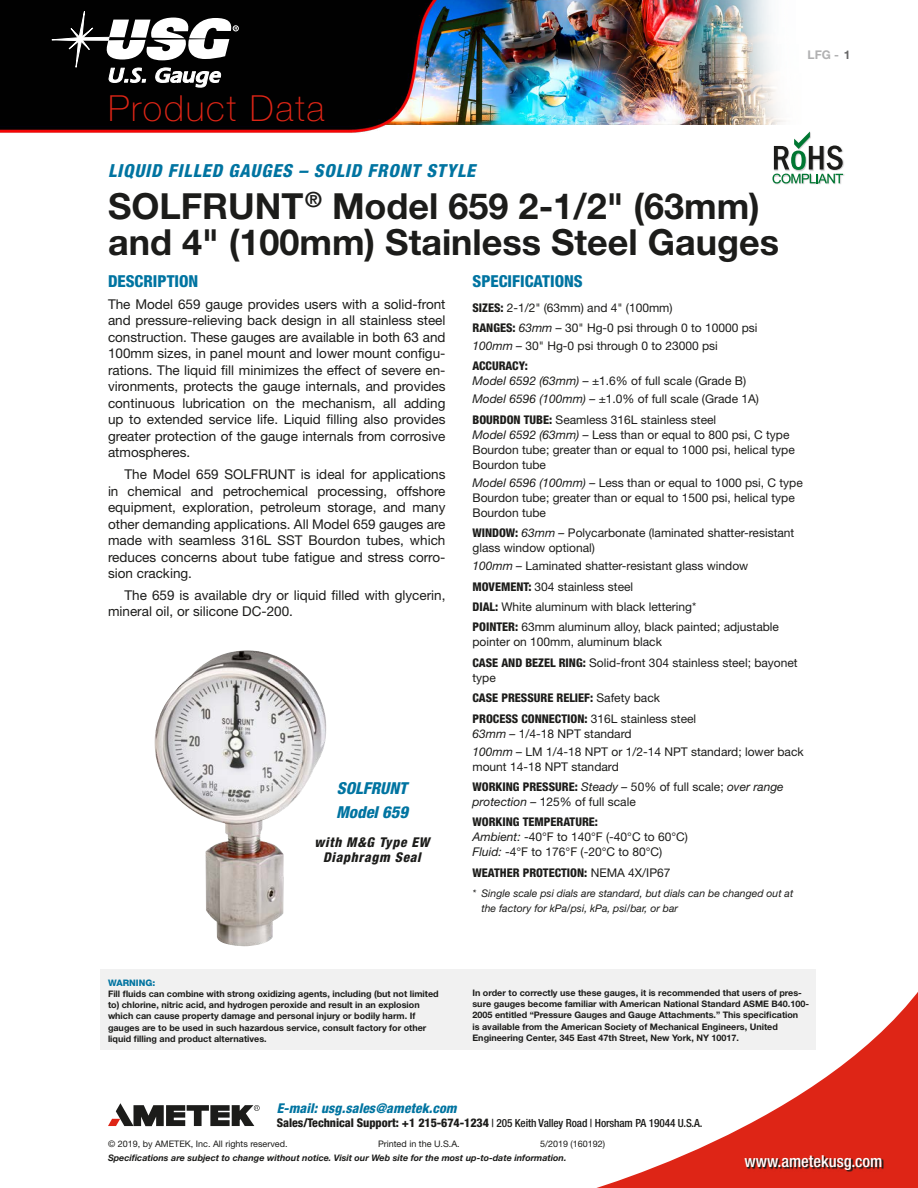
<style>
.page{position:relative;width:918px;height:1188px;background:#fff}
.page>*{position:absolute;margin:0;border:0;box-sizing:border-box;transform-origin:0 0}
.t1{font:700 36px/36px "Helvetica Neue";color:#1c1c1a}
.t2{font:100 36px "Helvetica Neue";letter-spacing:.05em;color:#de2516}
.t3{font:italic 800 condensed 18px "Helvetica Neue";letter-spacing:.05em;color:#0074a1}
.t4{font:800 condensed 16.5px "Helvetica Neue";color:#0074a1}
.t5{font:500 condensed 16.5px "Helvetica Neue";color:#fff}
.t6{font:italic 800 condensed 16.5px/24px "Helvetica Neue";color:#0074a1}
.t7{font:13.5px/16.5px "Helvetica Neue";color:#1c1c1a;text-align:justify}
.t8{font:italic 800 condensed 13.5px "Helvetica Neue";letter-spacing:.01em;color:#0074a1}
.t9{font:italic 800 condensed 13.5px/15px "Helvetica Neue";letter-spacing:.05em;color:#1c1c1a;text-align:center}
.t10{font:12px/20.4px "Helvetica Neue";color:#1c1c1a}
.t11{font:800 condensed 12px/20.4px "Helvetica Neue";color:#1c1c1a}
.t12{font:700 12px "Helvetica Neue";color:#b1b1b2}
.t13{font:500 condensed 11.25px "Helvetica Neue";letter-spacing:-.01em;color:#1c1c1a}
.t14{font:italic 10.5px/15px "Helvetica Neue";color:#1c1c1a}
.t15{font:700 9px/11.2px "Helvetica Neue";color:#1c1c1a}
.t16{font:italic 700 9px "Helvetica Neue";color:#1c1c1a}
.t17{font:9px "Helvetica Neue";color:#1c1c1a}
.t18{font:800 9px "Helvetica Neue";color:#0074a1}
.s1{color:#686869}
.s2{font-weight:800;font-stretch:condensed}
.s3{font-style:italic}
.s4{font-weight:400;font-stretch:normal}
.s5{font-weight:400;font-style:italic;font-stretch:normal}
.s6{font-weight:800;font-size:12px}
</style>
<div class="page">
<svg style="left:547px;top:992px;width:371px;height:196px"></svg>
<img style="left:0;top:0;width:785px;height:133px">
<svg style="left:108px;top:1103px;width:152px;height:23px"></svg>
<svg style="left:745px;top:1157px;width:139px;height:15px;background:#9f2116"></svg>
<svg style="left:52px;top:11px;width:186px;height:76px"></svg>
<div style="left:100px;top:969px;width:716px;height:80px;background:#f1f1f1"></div>
<img style="left:155px;top:650px;width:172px;height:297px">
<img style="left:772px;top:131px;width:72px;height:54px">
<svg style="left:773px;top:132px;width:70px;height:51px"></svg>
<h1 class="t2" style="left:108px;top:88px;width:218px">Product Data</h1>
<p class="t12" style="left:808px;top:47px;width:44px">LFG - <span class="s1">1</span></p>
<h2 class="t3" style="left:108px;top:159px;width:369px">LIQUID FILLED GAUGES – SOLID FRONT STYLE</h2>
<h1 class="t1" style="left:108px;top:188px;width:673px">SOLFRUNT<sup>®</sup> Model 659 2-1/2" (63mm) and 4" (100mm) Stainless Steel Gauges</h1>
<h3 class="t4" style="left:108px;top:271px;width:92px">DESCRIPTION</h3>
<p class="t7" style="left:108px;top:295px;width:339px">The Model 659 gauge provides users with a solid-front and pressure-relieving back design in all stainless steel construction. These gauges are available in both 63 and 100mm sizes, in panel mount and lower mount configu&shy;rations. The liquid fill minimizes the effect of severe en&shy;vironments, protects the gauge internals, and provides continuous lubrication on the mechanism, all adding up to extended service life. Liquid filling also provides greater protection of the gauge internals from corrosive atmospheres.</p>
<p class="t7" style="left:108px;top:466px;width:339px;text-indent:16px">The Model 659 SOLFRUNT is ideal for applications in chemical and petrochemical processing, offshore equipment, exploration, petroleum storage, and many other demanding applications. All Model 659 gauges are made with seamless 316L SST Bourdon tubes, which reduces concerns about tube fatigue and stress corro&shy;sion cracking.</p>
<p class="t7" style="left:108px;top:587px;width:339px;text-indent:16px">The 659 is available dry or liquid filled with glycerin, mineral oil, or silicone DC-200.</p>
<h3 class="t4" style="left:472px;top:271px;width:112px">SPECIFICATIONS</h3>
<p class="t10" style="left:472px;top:297px;width:287px"><span class="s2">SIZES:</span> 2-1/2" (63mm) and 4" (100mm)<br><span class="s2">RANGES:</span> <span class="s3">63mm –</span> 30" Hg-0 psi through 0 to 10000 psi</p>
<p class="t10" style="left:472px;top:335px;width:247px"><span class="s3">100mm –</span> 30" Hg-0 psi through 0 to 23000 psi<br><span class="s2">ACCURACY:</span></p>
<p class="t10" style="left:472px;top:372px;width:288px;line-height:18px"><span class="s3">Model 6592 (63mm) –</span> ±1.6% of full scale (Grade B)<br><span class="s3">Model 6596 (100mm) –</span> ±1.0% of full scale (Grade 1A)</p>
<p class="t10" style="left:472px;top:412px;width:324px;line-height:15px"><span class="s2">BOURDON TUBE:</span> Seamless 316L stainless steel<br><span class="s3">Model 6592 (63mm) –</span> Less than or equal to 800 psi, C type Bourdon tube; greater than or equal to 1000 psi, helical type Bourdon tube</p>
<p class="t10" style="left:472px;top:475px;width:332px;line-height:15px"><span class="s3">Model 6596 (100mm) –</span> Less than or equal to 1000 psi, C type<br>Bourdon tube; greater than or equal to 1500 psi, helical type<br>Bourdon tube</p>
<p class="t10" style="left:472px;top:525px;width:323px;line-height:15px"><span class="s2">WINDOW:</span> <span class="s3">63mm –</span> Polycarbonate (laminated shatter-resistant glass window optional)</p>
<p class="t10" style="left:472px;top:556px;width:308px"><span class="s3">100mm –</span> Laminated shatter-resistant glass window <span class="s2">MOVEMENT:</span> 304 stainless steel<br><span class="s2">DIAL:</span> White aluminum with black lettering*<br><span class="s2">POINTER:</span> 63mm aluminum alloy, black painted; adjustable</p>
<p class="t10" style="left:472px;top:632px;width:327px">pointer on 100mm, aluminum black<br><span class="s2">CASE AND BEZEL RING:</span> Solid-front 304 stainless steel; bayonet</p>
<p class="t11" style="left:472px;top:667px;width:225px"><span class="s4">type<br></span>CASE PRESSURE RELIEF: <span class="s4">Safety back<br></span>PROCESS CONNECTION: <span class="s4">316L stainless steel</span></p>
<p class="t10" style="left:472px;top:724px;width:333px;line-height:18px"><span class="s3">63mm –</span> 1/4-18 NPT standard<br><span class="s3">100mm –</span> LM 1/4-18 NPT or 1/2-14 NPT standard; lower back</p>
<p class="t10" style="left:472px;top:756px;width:313px">mount 14-18 NPT standard<br><span class="s2">WORKING PRESSURE:</span> <span class="s3">Steady –</span> 50% of full scale; <span class="s3">over range</span></p>
<p class="t11" style="left:472px;top:791px;width:165px"><span class="s5">protection –</span> <span class="s4">125% of full scale<br></span>WORKING TEMPERATURE:</p>
<p class="t10" style="left:472px;top:829px;width:217px;line-height:15px"><span class="s3">Ambient:</span> -40°F to 140°F (-40°C to 60°C)<br><span class="s3">Fluid:</span> -4°F to 176°F (-20°C to 80°C)</p>
<p class="t11" style="left:472px;top:862px;width:199px">WEATHER PROTECTION: <span class="s4">NEMA 4X/IP67</span></p>
<p class="t14" style="left:481px;top:886px;width:313px;text-indent:-9px">* Single scale psi dials are standard, but dials can be changed out at the factory for kPa/psi, kPa, psi/bar, or bar</p>
<h3 class="t6" style="left:336px;top:776px;width:73px">SOLFRUNT<br>Model 659</h3>
<p class="t9" style="left:315px;top:834px;width:116px">with M&amp;G Type EW<br>Diaphragm Seal</p>
<p class="t18" style="left:108px;top:977px;width:49px">WARNING:</p>
<p class="t15" style="left:108px;top:988px;width:332px">Fill fluids can combine with strong oxidizing agents, including (but not limited to) chlorine, nitric acid, and hydrogen peroxide and result in an explosion which can cause property damage and personal injury or bodily harm. If gauges are to be used in such hazardous service, consult factory for other liquid filling and product alternatives.</p>
<p class="t15" style="left:472px;top:987px;width:338px">In order to correctly use these gauges, it is recommended that users of pres&shy;sure gauges become familiar with American National Standard ASME B40.100- 2005 entitled “Pressure Gauges and Gauge Attachments.” This specification<br>is available from the American Society of Mechanical Engineers, United Engineering Center, 345 East 47th Street, New York, NY 10017.</p>
<p class="t8" style="left:277px;top:1099px;width:181px">E-mail: usg.sales@ametek.com</p>
<p class="t13" style="left:277px;top:1116px;width:427px"><span class="s6">Sales/Technical Support: +1 215-674-1234</span> | 205 Keith Valley Road | Horsham PA 19044 U.S.A.</p>
<p class="t17" style="left:108px;top:1139px;width:181px">© 2019, by AMETEK, Inc. All rights reserved.</p>
<p class="t17" style="left:378px;top:1139px;width:83px">Printed in the U.S.A.</p>
<p class="t17" style="left:540px;top:1139px;width:67px">5/2019 (160192)</p>
<p class="t16" style="left:108px;top:1152px;width:460px">Specifications are subject to change without notice. Visit our Web site for the most up-to-date information.</p>
<h3 class="t5" style="left:744px;top:1151px;width:140px">www.ametekusg.com</h3>
</div>
